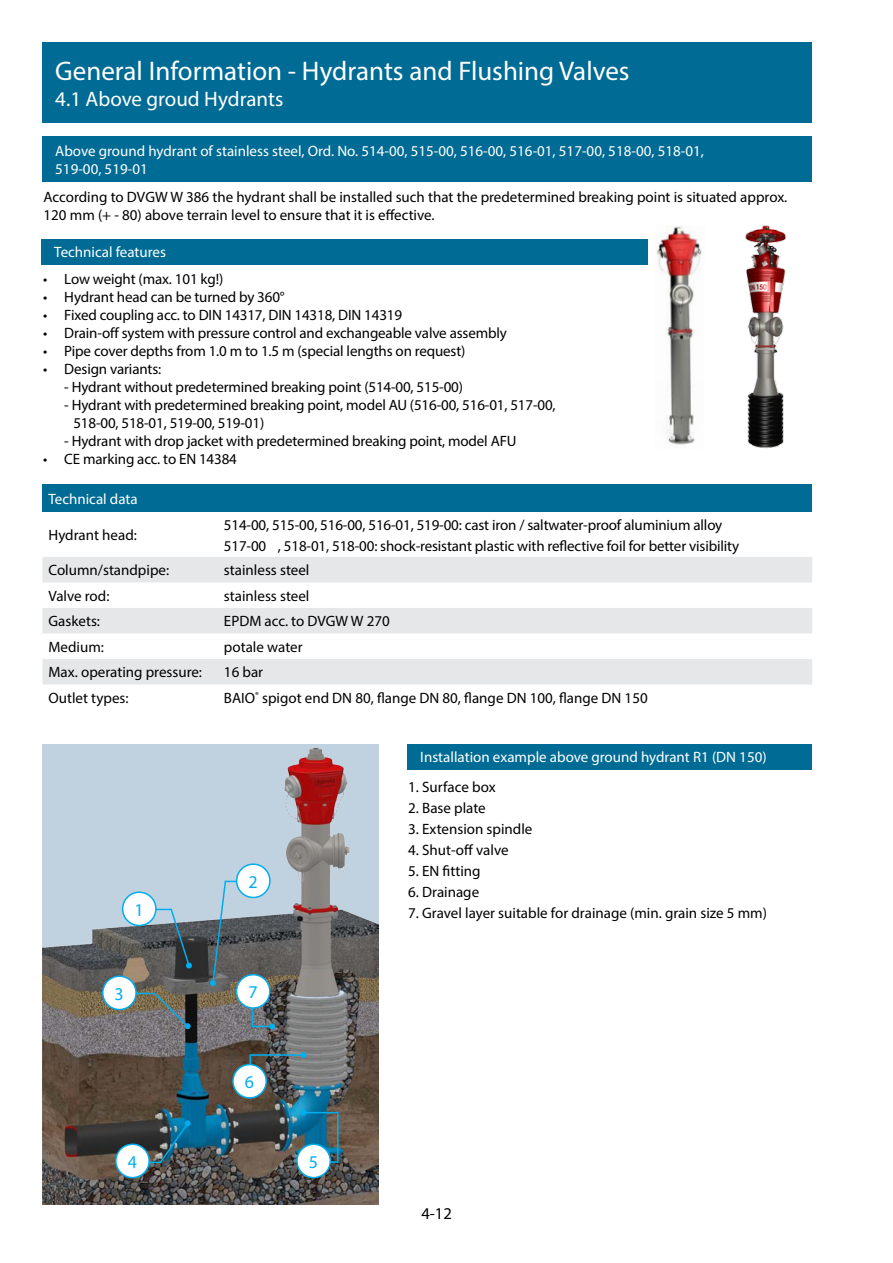
<style>
.page{position:relative;width:893px;height:1263px;background:#fff}
.page>*{position:absolute;margin:0;border:0;box-sizing:border-box;transform-origin:0 0}
.t1{font:27px "Myriad Pro";color:#fff}
.t2{font:21px "Myriad Pro";letter-spacing:-.005em;color:#fff}
.t3{font:18px "Myriad Pro";color:#00aeef}
.t4{font:16.5px "Myriad Pro";color:#000}
.t5{font:15px/18px "Myriad Pro";letter-spacing:-.01em;color:#000}
.t6{font:15px/18px "Myriad Pro";color:#fff}
</style>
<div class="page">
<div style="left:43px;top:43px;width:769px;height:80px;background:#006b94"></div>
<div style="left:42px;top:484px;width:770px;height:28px;background:#006b94"></div>
<svg style="left:42px;top:557px;width:770px;height:127px;fill:#e6e7e8"></svg>
<img style="left:43px;top:744px;width:336px;height:460px">
<svg style="left:108px;top:992px;width:83px;height:37px"></svg>
<svg style="left:210px;top:880px;width:34px;height:106px"></svg>
<svg style="left:145px;top:908px;width:47px;height:60px"></svg>
<svg style="left:249px;top:1052px;width:58px;height:40px"></svg>
<svg style="left:251px;top:991px;width:24px;height:38px"></svg>
<svg style="left:135px;top:1120px;width:56px;height:44px"></svg>
<svg style="left:300px;top:1110px;width:39px;height:53px"></svg>
<div style="left:123px;top:892px;width:33px;height:33px;background:#fff;border-radius:50%"></div>
<div style="left:122px;top:891px;width:35px;height:35px;border:2px solid #00aeef;border-radius:50%"></div>
<div style="left:237px;top:864px;width:33px;height:33px;background:#fff;border-radius:50%"></div>
<div style="left:236px;top:863px;width:35px;height:35px;border:2px solid #00aeef;border-radius:50%"></div>
<div style="left:103px;top:976px;width:33px;height:33px;background:#fff;border-radius:50%"></div>
<div style="left:102px;top:975px;width:35px;height:35px;border:2px solid #00aeef;border-radius:50%"></div>
<div style="left:116px;top:1144px;width:33px;height:33px;background:#fff;border-radius:50%"></div>
<div style="left:115px;top:1143px;width:35px;height:35px;border:2px solid #00aeef;border-radius:50%"></div>
<div style="left:297px;top:1144px;width:33px;height:33px;background:#fff;border-radius:50%"></div>
<div style="left:296px;top:1143px;width:35px;height:35px;border:2px solid #00aeef;border-radius:50%"></div>
<div style="left:233px;top:1064px;width:33px;height:34px;background:#fff;border-radius:50%"></div>
<div style="left:232px;top:1064px;width:35px;height:34px;border:2px solid #00aeef;border-radius:50%"></div>
<div style="left:237px;top:975px;width:33px;height:33px;background:#fff;border-radius:50%"></div>
<div style="left:236px;top:974px;width:35px;height:35px;border:2px solid #00aeef;border-radius:50%"></div>
<img style="left:745px;top:225px;width:42px;height:223px">
<img style="left:657px;top:226px;width:45px;height:219px">
<div style="left:43px;top:136px;width:769px;height:46px;background:#006b94"></div>
<div style="left:42px;top:239px;width:606px;height:25px;background:#006b94"></div>
<div style="left:408px;top:744px;width:404px;height:25px;background:#006b94"></div>
<h1 class="t1" style="left:55px;top:55px;width:576px">General Information - Hydrants and Flushing Valves</h1>
<h2 class="t2" style="left:55px;top:86px;width:230px">4.1 Above groud Hydrants</h2>
<p class="t6" style="left:55px;top:141px;width:650px">Above ground hydrant of stainless steel, Ord. No. 514-00, 515-00, 516-00, 516-01, 517-00, 518-00, 518-01,<br>519-00, 519-01</p>
<p class="t5" style="left:44px;top:188px;width:745px">According to DVGW W 386 the hydrant shall be installed such that the predetermined breaking point is situated approx.<br>120 mm (+ - 80) above terrain level to ensure that it is effective.</p>
<p class="t6" style="left:54px;top:243px;width:113px">Technical features</p>
<p class="t5" style="left:43px;top:269px;width:182px">• Low weight (max. 101 kg!)</p>
<p class="t5" style="left:43px;top:287px;width:243px">• Hydrant head can be turned by 360°</p>
<p class="t5" style="left:43px;top:305px;width:361px">• Fixed coupling acc. to DIN 14317, DIN 14318, DIN 14319</p>
<p class="t5" style="left:43px;top:323px;width:465px">• Drain-off system with pressure control and exchangeable valve assembly</p>
<p class="t5" style="left:43px;top:341px;width:424px">• Pipe cover depths from 1.0 m to 1.5 m (special lengths on request)</p>
<p class="t5" style="left:43px;top:359px;width:120px">• Design variants:</p>
<p class="t5" style="left:64px;top:377px;width:400px">- Hydrant without predetermined breaking point (514-00, 515-00)</p>
<p class="t5" style="left:73px;top:395px;width:484px;text-indent:-9px">- Hydrant with predetermined breaking point, model AU (516-00, 516-01, 517-00,<br>518-00, 518-01, 519-00, 519-01)</p>
<p class="t5" style="left:64px;top:431px;width:454px">- Hydrant with drop jacket with predetermined breaking point, model AFU</p>
<p class="t5" style="left:43px;top:449px;width:195px">• CE marking acc. to EN 14384</p>
<p class="t6" style="left:48px;top:490px;width:91px">Technical data</p>
<p class="t5" style="left:48px;top:526px;width:90px">Hydrant head:</p>
<p class="t5" style="left:224px;top:514px;width:517px;line-height:21.1px">514-00, 515-00, 516-00, 516-01, 519-00: cast iron / saltwater-proof aluminium alloy<br>517-00 , 518-01, 518-00: shock-resistant plastic with reflective foil for better visibility</p>
<p class="t5" style="left:48px;top:561px;width:122px">Column/standpipe:</p>
<p class="t5" style="left:224px;top:561px;width:87px">stainless steel</p>
<p class="t5" style="left:48px;top:586px;width:62px">Valve rod:</p>
<p class="t5" style="left:224px;top:586px;width:87px">stainless steel</p>
<p class="t5" style="left:48px;top:612px;width:53px">Gaskets:</p>
<p class="t5" style="left:224px;top:612px;width:167px">EPDM acc. to DVGW W 270</p>
<p class="t5" style="left:48px;top:637px;width:57px">Medium:</p>
<p class="t5" style="left:224px;top:637px;width:80px">potale water</p>
<p class="t5" style="left:48px;top:663px;width:155px">Max. operating pressure:</p>
<p class="t5" style="left:224px;top:663px;width:41px">16 bar</p>
<p class="t5" style="left:48px;top:689px;width:82px">Outlet types:</p>
<p class="t5" style="left:224px;top:689px;width:425px">BAIO<sup>®</sup> spigot end DN 80, flange DN 80, flange DN 100, flange DN 150</p>
<p class="t3" style="left:134px;top:898px;width:11px">1</p>
<p class="t3" style="left:115px;top:982px;width:11px">3</p>
<p class="t3" style="left:248px;top:870px;width:11px">2</p>
<p class="t3" style="left:248px;top:981px;width:11px">7</p>
<p class="t3" style="left:245px;top:1071px;width:11px">6</p>
<p class="t3" style="left:128px;top:1150px;width:11px">4</p>
<p class="t3" style="left:309px;top:1150px;width:11px">5</p>
<p class="t6" style="left:420px;top:748px;width:348px">Installation example above ground hydrant R1 (DN 150)</p>
<p class="t5" style="left:408px;top:777px;width:89px">1. Surface box</p>
<p class="t5" style="left:408px;top:798px;width:79px">2. Base plate</p>
<p class="t5" style="left:408px;top:819px;width:126px">3. Extension spindle</p>
<p class="t5" style="left:408px;top:840px;width:102px">4. Shut-off valve</p>
<p class="t5" style="left:408px;top:861px;width:74px">5. EN fitting</p>
<p class="t5" style="left:408px;top:882px;width:72px">6. Drainage</p>
<p class="t5" style="left:408px;top:903px;width:360px">7. Gravel layer suitable for drainage (min. grain size 5 mm)</p>
<p class="t4" style="left:421px;top:1203px;width:32px">4-12</p>
</div>
